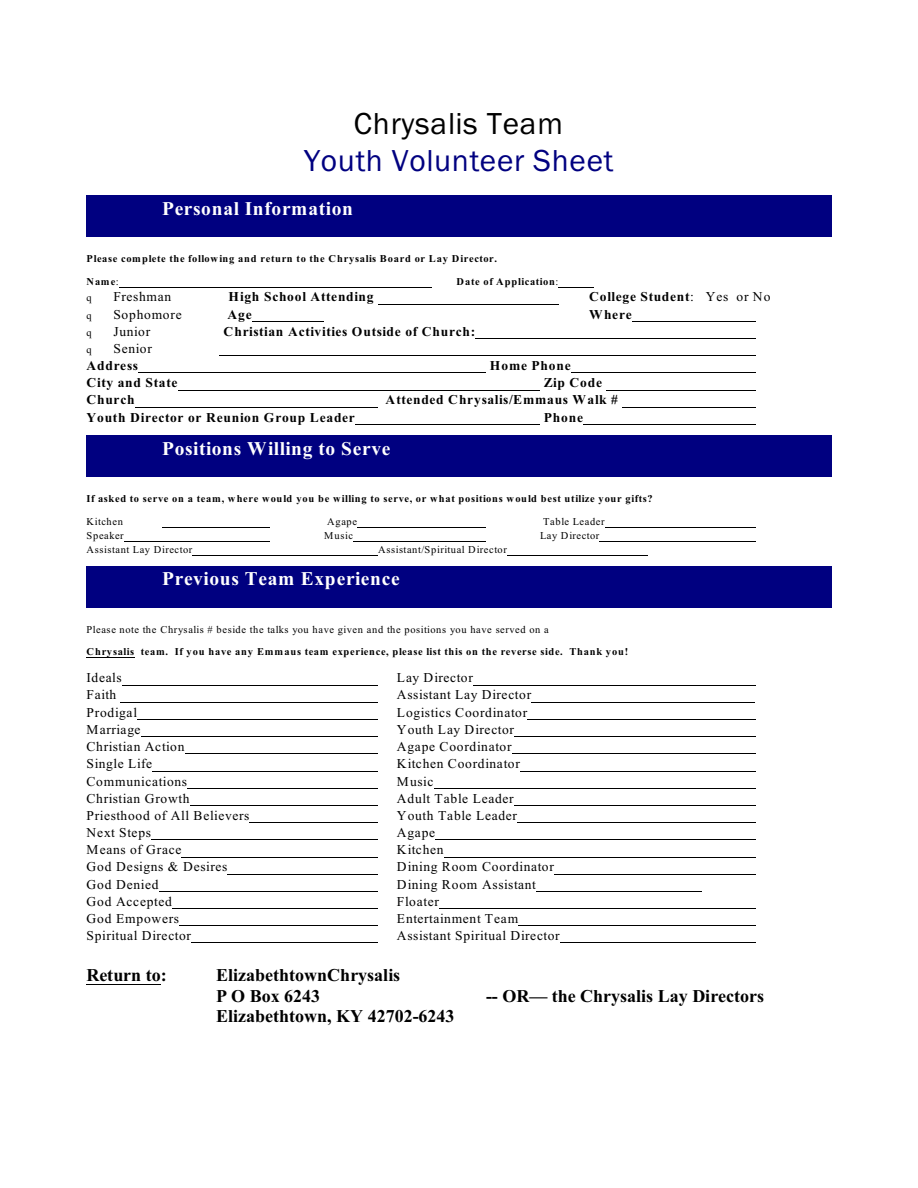
<style>
.page{position:relative;width:918px;height:1188px;background:#fff}
.page>*{position:absolute;margin:0;border:0;box-sizing:border-box;transform-origin:0 0}
.t1{font:31.35px "Franklin Gothic";letter-spacing:.025em;color:#000080}
.t2{font:31.35px "Franklin Gothic";letter-spacing:.025em;color:#000}
.t3{font:700 19.5px "Times New Roman";letter-spacing:.03em;color:#fff}
.t4{font:700 18px/20.7px "Times New Roman";color:#000}
.t5{font:13.5px "Times New Roman";letter-spacing:.055em;color:#000}
.t6{font:700 13.5px "Times New Roman";letter-spacing:.055em;color:#000}
.t7{font:700 10.5px/22.6px "Times New Roman";letter-spacing:.06em;color:#000}
.t8{font:10.5px "Times New Roman";letter-spacing:.05em;color:#000}
.s1{font-weight:400}
</style>
<div class="page">
<div style="left:86px;top:195px;width:745px;height:42px;background:#000080"></div>
<div style="left:86px;top:435px;width:745px;height:42px;background:#000080"></div>
<div style="left:86px;top:566px;width:745px;height:42px;background:#000080"></div>
<hr style="left:119px;top:287px;width:313px;height:1px;background:#000">
<hr style="left:559px;top:287px;width:35px;height:1px;background:#000">
<hr style="left:378px;top:304px;width:181px;height:1px;background:#000">
<hr style="left:252px;top:321px;width:72px;height:1px;background:#000">
<hr style="left:632px;top:321px;width:124px;height:1px;background:#000">
<hr style="left:476px;top:338px;width:280px;height:1px;background:#000">
<hr style="left:220px;top:355px;width:536px;height:1px;background:#000">
<hr style="left:139px;top:373px;width:347px;height:1px;background:#000">
<hr style="left:572px;top:373px;width:184px;height:1px;background:#000">
<hr style="left:178px;top:390px;width:362px;height:1px;background:#000">
<hr style="left:607px;top:390px;width:149px;height:1px;background:#000">
<hr style="left:135px;top:407px;width:243px;height:1px;background:#000">
<hr style="left:622px;top:407px;width:134px;height:1px;background:#000">
<hr style="left:356px;top:424px;width:184px;height:1px;background:#000">
<hr style="left:584px;top:424px;width:172px;height:1px;background:#000">
<hr style="left:162px;top:527px;width:108px;height:1px;background:#000">
<hr style="left:358px;top:527px;width:128px;height:1px;background:#000">
<hr style="left:605px;top:527px;width:151px;height:1px;background:#000">
<hr style="left:124px;top:541px;width:146px;height:1px;background:#000">
<hr style="left:354px;top:541px;width:132px;height:1px;background:#000">
<hr style="left:600px;top:541px;width:156px;height:1px;background:#000">
<hr style="left:193px;top:555px;width:185px;height:1px;background:#000">
<hr style="left:507px;top:555px;width:141px;height:1px;background:#000">
<hr style="left:86px;top:658px;width:49px;height:1px;background:#000">
<hr style="left:122px;top:685px;width:256px;height:1px;background:#000">
<hr style="left:474px;top:685px;width:282px;height:1px;background:#000">
<hr style="left:121px;top:702px;width:257px;height:1px;background:#000">
<hr style="left:532px;top:702px;width:223px;height:1px;background:#000">
<hr style="left:137px;top:719px;width:241px;height:1px;background:#000">
<hr style="left:528px;top:719px;width:228px;height:1px;background:#000">
<hr style="left:141px;top:736px;width:237px;height:1px;background:#000">
<hr style="left:515px;top:736px;width:241px;height:1px;background:#000">
<hr style="left:185px;top:754px;width:193px;height:1px;background:#000">
<hr style="left:512px;top:754px;width:244px;height:1px;background:#000">
<hr style="left:153px;top:771px;width:225px;height:1px;background:#000">
<hr style="left:520px;top:771px;width:236px;height:1px;background:#000">
<hr style="left:188px;top:788px;width:190px;height:1px;background:#000">
<hr style="left:434px;top:788px;width:322px;height:1px;background:#000">
<hr style="left:190px;top:805px;width:188px;height:1px;background:#000">
<hr style="left:514px;top:805px;width:242px;height:1px;background:#000">
<hr style="left:250px;top:822px;width:128px;height:1px;background:#000">
<hr style="left:518px;top:822px;width:238px;height:1px;background:#000">
<hr style="left:152px;top:839px;width:226px;height:1px;background:#000">
<hr style="left:436px;top:839px;width:320px;height:1px;background:#000">
<hr style="left:182px;top:857px;width:196px;height:1px;background:#000">
<hr style="left:444px;top:857px;width:312px;height:1px;background:#000">
<hr style="left:228px;top:874px;width:150px;height:1px;background:#000">
<hr style="left:555px;top:874px;width:201px;height:1px;background:#000">
<hr style="left:159px;top:891px;width:219px;height:1px;background:#000">
<hr style="left:536px;top:891px;width:166px;height:1px;background:#000">
<hr style="left:173px;top:908px;width:205px;height:1px;background:#000">
<hr style="left:439px;top:908px;width:317px;height:1px;background:#000">
<hr style="left:180px;top:925px;width:198px;height:1px;background:#000">
<hr style="left:519px;top:925px;width:237px;height:1px;background:#000">
<hr style="left:192px;top:943px;width:186px;height:1px;background:#000">
<hr style="left:560px;top:943px;width:196px;height:1px;background:#000">
<hr style="left:86px;top:984px;width:75px;height:1px;background:#000">
<h1 class="t2" style="left:354px;top:112px;width:211px">Chrysalis Team</h1>
<h1 class="t1" style="left:304px;top:149px;width:311px">Youth Volunteer Sheet</h1>
<h2 class="t3" style="left:162px;top:202px;width:192px">Personal Information</h2>
<p class="t7" style="left:86px;top:248px;width:412px">Please complete the following and return to the Chrysalis Board or Lay Director.<br>Name<span class="s1">:</span></p>
<p class="t7" style="left:456px;top:271px;width:104px">Date of Application<span class="s1">:</span></p>
<p class="t8" style="left:86px;top:294px;width:7px">q</p>
<p class="t5" style="left:113px;top:292px;width:59px">Freshman</p>
<p class="t6" style="left:229px;top:292px;width:146px">High School Attending</p>
<p class="t6" style="left:589px;top:292px;width:183px">College Student<span class="s1">: Yes or No</span></p>
<p class="t8" style="left:86px;top:311px;width:7px">q</p>
<p class="t5" style="left:113px;top:309px;width:70px">Sophomore</p>
<p class="t6" style="left:227px;top:309px;width:26px">Age</p>
<p class="t6" style="left:589px;top:309px;width:44px">Where</p>
<p class="t8" style="left:86px;top:328px;width:7px">q</p>
<p class="t5" style="left:113px;top:326px;width:38px">Junior</p>
<p class="t6" style="left:224px;top:327px;width:253px">Christian Activities Outside of Church:</p>
<p class="t8" style="left:86px;top:346px;width:7px">q</p>
<p class="t5" style="left:113px;top:344px;width:40px">Senior</p>
<p class="t6" style="left:86px;top:361px;width:53px">Address</p>
<p class="t6" style="left:490px;top:361px;width:83px">Home Phone</p>
<p class="t6" style="left:86px;top:378px;width:93px">City and State</p>
<p class="t6" style="left:544px;top:378px;width:60px">Zip Code</p>
<p class="t6" style="left:86px;top:395px;width:50px">Church</p>
<p class="t6" style="left:386px;top:395px;width:234px">Attended Chrysalis/Emmaus Walk #</p>
<p class="t6" style="left:86px;top:413px;width:270px">Youth Director or Reunion Group Leader</p>
<p class="t6" style="left:544px;top:413px;width:41px">Phone</p>
<h2 class="t3" style="left:162px;top:442px;width:230px">Positions Willing to Serve</h2>
<p class="t7" style="left:86px;top:489px;width:568px">If asked to serve on a team, where would you be willing to serve, or what positions would best utilize your gifts?</p>
<p class="t8" style="left:86px;top:518px;width:38px">Kitchen</p>
<p class="t8" style="left:327px;top:518px;width:32px">Agape</p>
<p class="t8" style="left:543px;top:518px;width:63px">Table Leader</p>
<p class="t8" style="left:86px;top:532px;width:39px">Speaker</p>
<p class="t8" style="left:324px;top:532px;width:31px">Music</p>
<p class="t8" style="left:540px;top:532px;width:61px">Lay Director</p>
<p class="t8" style="left:86px;top:545px;width:107px">Assistant Lay Director</p>
<p class="t8" style="left:378px;top:545px;width:130px">Assistant/Spiritual Director</p>
<h2 class="t3" style="left:162px;top:572px;width:239px">Previous Team Experience</h2>
<p class="t8" style="left:86px;top:625px;width:464px">Please note the Chrysalis # beside the talks you have given and the positions you have served on a</p>
<p class="t7" style="left:86px;top:642px;width:543px">Chrysalis team. If you have any Emmaus team experience, please list this on the reverse side. Thank you!</p>
<p class="t5" style="left:86px;top:673px;width:37px">Ideals</p>
<p class="t5" style="left:397px;top:673px;width:78px">Lay Director</p>
<p class="t5" style="left:86px;top:690px;width:31px">Faith</p>
<p class="t5" style="left:397px;top:690px;width:136px">Assistant Lay Director</p>
<p class="t5" style="left:86px;top:707px;width:52px">Prodigal</p>
<p class="t5" style="left:397px;top:707px;width:132px">Logistics Coordinator</p>
<p class="t5" style="left:86px;top:725px;width:56px">Marriage</p>
<p class="t5" style="left:397px;top:725px;width:119px">Youth Lay Director</p>
<p class="t5" style="left:86px;top:742px;width:100px">Christian Action</p>
<p class="t5" style="left:397px;top:742px;width:116px">Agape Coordinator</p>
<p class="t5" style="left:86px;top:759px;width:67px">Single Life</p>
<p class="t5" style="left:397px;top:759px;width:124px">Kitchen Coordinator</p>
<p class="t5" style="left:86px;top:776px;width:102px">Communications</p>
<p class="t5" style="left:397px;top:776px;width:38px">Music</p>
<p class="t5" style="left:86px;top:793px;width:105px">Christian Growth</p>
<p class="t5" style="left:397px;top:793px;width:118px">Adult Table Leader</p>
<p class="t5" style="left:86px;top:811px;width:164px">Priesthood of All Believers</p>
<p class="t5" style="left:397px;top:811px;width:122px">Youth Table Leader</p>
<p class="t5" style="left:86px;top:828px;width:66px">Next Steps</p>
<p class="t5" style="left:397px;top:828px;width:40px">Agape</p>
<p class="t5" style="left:86px;top:845px;width:97px">Means of Grace</p>
<p class="t5" style="left:397px;top:845px;width:48px">Kitchen</p>
<p class="t5" style="left:86px;top:862px;width:143px">God Designs &amp; Desires</p>
<p class="t5" style="left:397px;top:862px;width:159px">Dining Room Coordinator</p>
<p class="t5" style="left:86px;top:879px;width:74px">God Denied</p>
<p class="t5" style="left:397px;top:879px;width:141px">Dining Room Assistant</p>
<p class="t5" style="left:86px;top:896px;width:87px">God Accepted</p>
<p class="t5" style="left:397px;top:896px;width:43px">Floater</p>
<p class="t5" style="left:86px;top:914px;width:94px">God Empowers</p>
<p class="t5" style="left:397px;top:914px;width:123px">Entertainment Team</p>
<p class="t5" style="left:86px;top:931px;width:106px">Spiritual Director</p>
<p class="t5" style="left:397px;top:931px;width:164px">Assistant Spiritual Director</p>
<h3 class="t4" style="left:86px;top:967px;width:82px">Return to:</h3>
<h3 class="t4" style="left:216px;top:967px;width:186px">ElizabethtownChrysalis<br>P O Box 6243</h3>
<h3 class="t4" style="left:486px;top:987px;width:280px">-- OR— the Chrysalis Lay Directors</h3>
<h3 class="t4" style="left:216px;top:1008px;width:240px">Elizabethtown, KY 42702-6243</h3>
</div>
